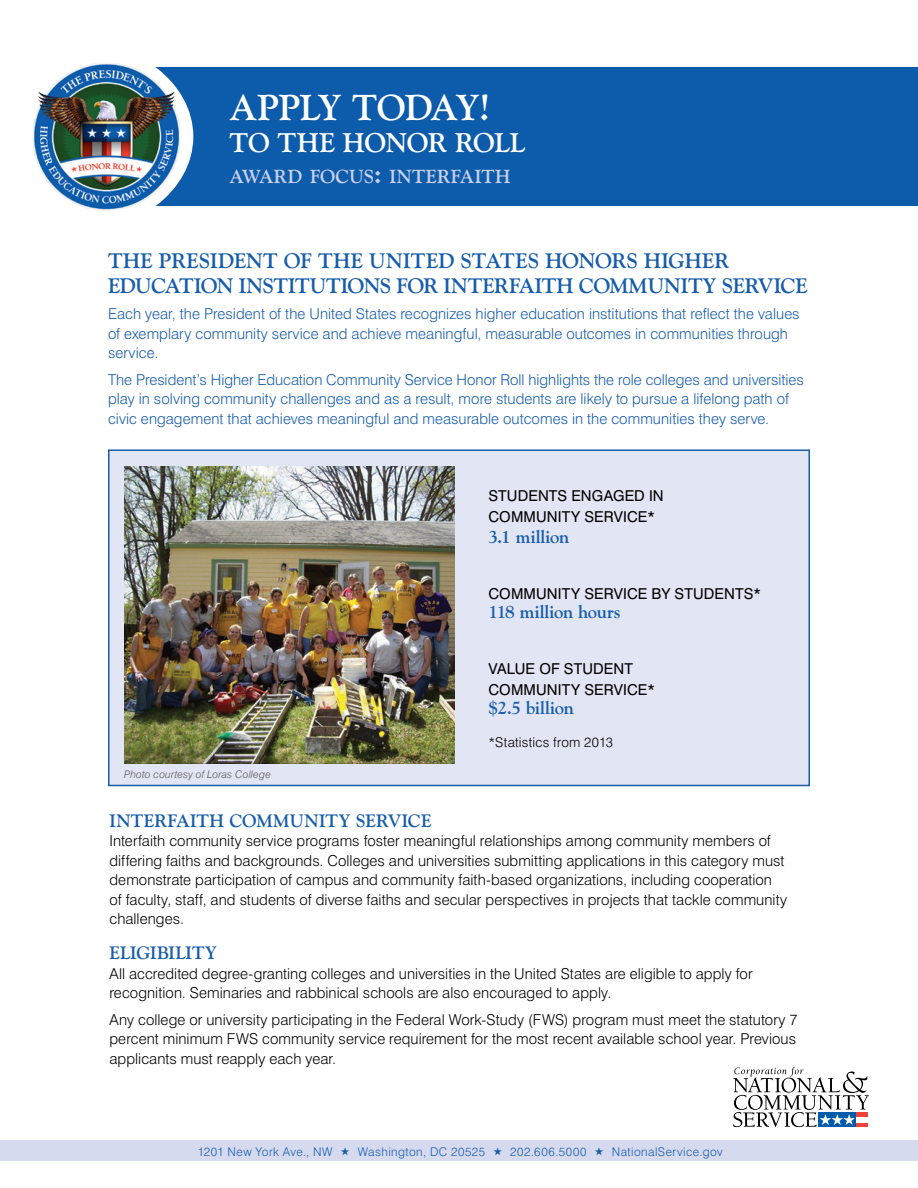
<style>
.page{position:relative;width:918px;height:1188px;background:#fff}
.page>*{position:absolute;margin:0;border:0;box-sizing:border-box;transform-origin:0 0}
.Body{font:700 36px "Goudy Old Style BT";letter-spacing:-.015em;color:#fff}
.Body-2{font:700 27px "Goudy Old Style BT";letter-spacing:-.01em;color:#fff}
.t1{font:700 21px/25.2px "Goudy Old Style BT";letter-spacing:-.005em;color:#175dab}
.Body-3{font:700 18.9px "Goudy Old Style BT";letter-spacing:-.015em;color:#cad0ea}
.t2{font:700 18px "Goudy Old Style BT";letter-spacing:.005em;color:#175dab}
.t3{font:300 15px/19.5px "Swiss 721 BT";letter-spacing:.005em;color:#000}
.t4{font:300 15px/19.5px "Swiss 721 BT";letter-spacing:.005em;color:#175dab}
.t5{font:15px/21px "Swiss 721 BT";letter-spacing:.01em;color:#000}
.t6{font:300 13.5px "Swiss 721 BT";letter-spacing:.015em;color:#000}
.t7{font:300 12px "Swiss 721 BT";letter-spacing:.04em;color:#175dab}
.t8{font:300 12px "Swiss 721 BT";letter-spacing:.06em;color:#175dab}
.Body-4{font:italic 300 10.5px "Swiss 721 BT";letter-spacing:.015em;color:#58595b}
.s1{font-size:27px}
</style>
<div class="page">
<div style="left:0;top:68px;width:918px;height:138px;background:#0d5cab"></div>
<svg style="left:0;top:67px;width:193px;height:139px"></svg>
<div style="left:0;top:1141px;width:918px;height:20px;background:#d6daee"></div>
<img style="left:32px;top:63px;width:148px;height:148px">
<div style="left:108px;top:449px;width:702px;height:338px;background:#e2e5f3"></div>
<img style="left:124px;top:466px;width:331px;height:297px">
<svg style="left:733px;top:1067px;width:136px;height:60px"></svg>
<p class="Body" style="left:230px;top:86px;width:263px">APPLY TODAY!</p>
<p class="Body-2" style="left:230px;top:126px;width:297px">TO THE HONOR ROLL</p>
<p class="Body-3" style="left:230px;top:165px;width:45px">AWARD</p>
<p class="Body-3" style="left:310px;top:165px;width:102px">FOCUS<span class="s1">:</span> INTER</p>
<p class="Body-3" style="left:451px;top:165px;width:47px">FAITH</p>
<p class="t1" style="left:108px;top:248px;width:701px">THE PRESIDENT OF THE UNITED STATES HONORS HIGHER<br>EDUCATION INSTITUTIONS FOR INTERFAITH COMMUNITY SERVICE</p>
<p class="t4" style="left:108px;top:304px;width:693px">Each year, the President of the United States recognizes higher education institutions that reflect the values of exemplary community service and achieve meaningful, measurable outcomes in communities through service.</p>
<p class="t4" style="left:108px;top:370px;width:697px">The President’s Higher Education Community Service Honor Roll highlights the role colleges and universities play in solving community challenges and as a result, more students are likely to pursue a lifelong path of civic engagement that achieves meaningful and measurable outcomes in the communities they serve.</p>
<p class="t5" style="left:488px;top:485px;width:177px">STUDENTS ENGAGED IN<br>COMMUNITY SERVICE*</p>
<p class="t2" style="left:488px;top:526px;width:82px">3.1 million</p>
<p class="t5" style="left:488px;top:583px;width:274px">COMMUNITY SERVICE BY STUDENTS*</p>
<p class="t2" style="left:488px;top:601px;width:134px">118 million hours</p>
<p class="Body-4" style="left:124px;top:768px;width:148px">Photo courtesy of Loras College</p>
<p class="t5" style="left:488px;top:658px;width:168px">VALUE OF STUDENT<br>COMMUNITY SERVICE*</p>
<p class="t2" style="left:488px;top:697px;width:87px">$2.5 billion</p>
<p class="t6" style="left:488px;top:734px;width:126px">*Statistics from 2013</p>
<p class="t2" style="left:110px;top:809px;width:324px">INTERFAITH COMMUNITY SERVICE</p>
<p class="t3" style="left:110px;top:831px;width:679px">Interfaith community service programs foster meaningful relationships among community members of differing faiths and backgrounds. Colleges and universities submitting applications in this category must demonstrate participation of campus and community faith-based organizations, including cooperation of faculty, staff, and students of diverse faiths and secular perspectives in projects that tackle community challenges.</p>
<p class="t2" style="left:110px;top:942px;width:109px">ELIGIBILITY</p>
<p class="t3" style="left:110px;top:964px;width:645px">All accredited degree-granting colleges and universities in the United States are eligible to apply for recognition. Seminaries and rabbinical schools are also encouraged to apply.</p>
<p class="t3" style="left:110px;top:1009px;width:690px;text-align:justify">Any college or university participating in the Federal Work-Study (FWS) program must meet the statutory 7 percent minimum FWS community service requirement for the most recent available school year. Previous applicants must reapply each year.</p>
<p class="t7" style="left:198px;top:1144px;width:136px">1201 New York Ave., NW</p>
<p class="t7" style="left:351px;top:1144px;width:136px">★ Washington, DC 20525</p>
<p class="t8" style="left:503px;top:1144px;width:85px">★ 202.606.5000</p>
<p class="t7" style="left:605px;top:1144px;width:120px">★ NationalService.gov</p>
</div>
